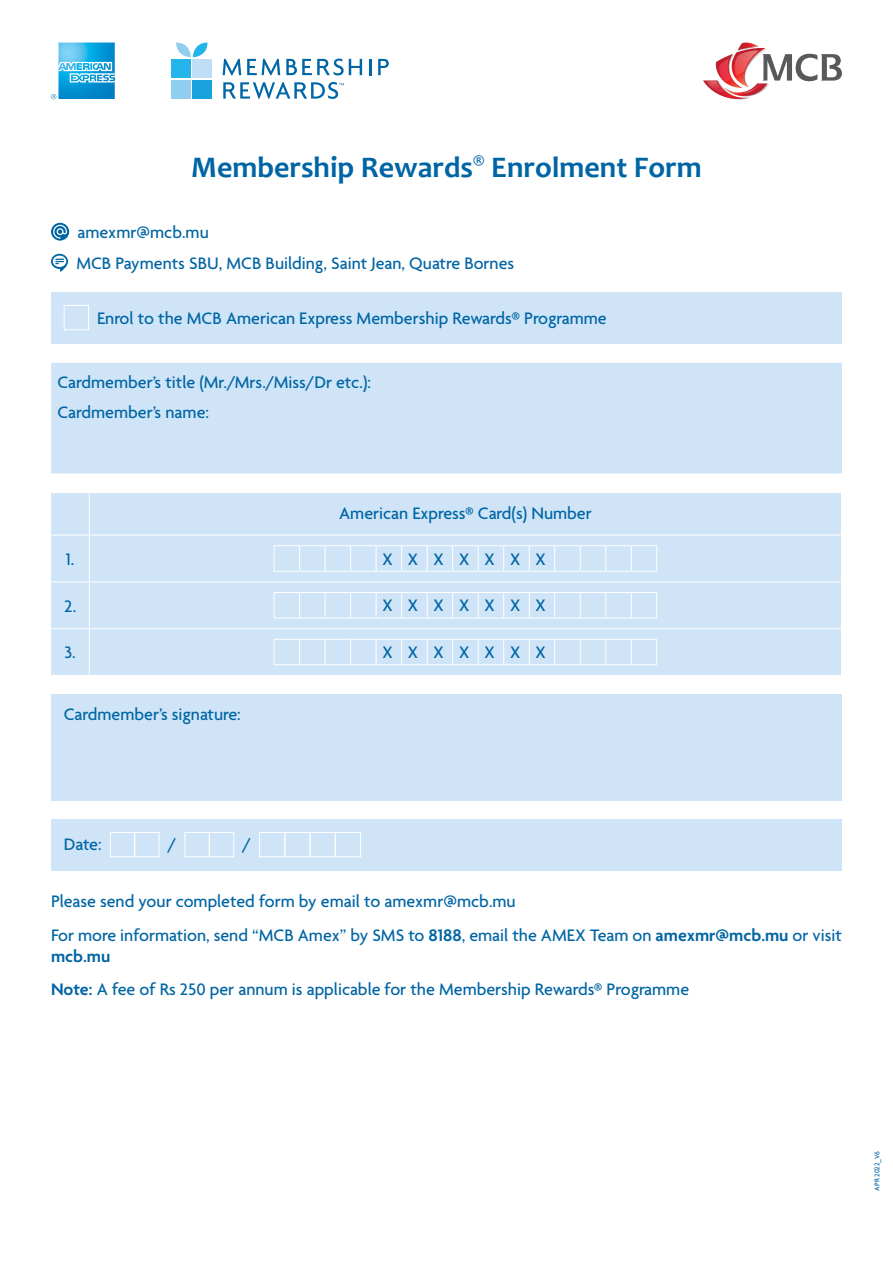
<style>
.page{position:relative;width:893px;height:1263px;background:#fff}
.page>*{position:absolute;margin:0;border:0;box-sizing:border-box;transform-origin:0 0}
.t1{font:700 30px "Candara";color:#0065a4}
.t2{font:500 18px/33.8px "Agenda";color:#0065a4}
.t3{font:500 18px "Agenda";letter-spacing:.815em;color:#0065a4}
.t4{font:500 7.5px "Agenda";color:#0065a4}
.s1{font-weight:600}
</style>
<div class="page">
<svg style="left:51px;top:223px;width:18px;height:18px"></svg>
<svg style="left:51px;top:254px;width:17px;height:18px"></svg>
<div style="left:51px;top:292px;width:791px;height:52px;background:#cfe5f7"></div>
<div style="left:64px;top:305px;width:25px;height:25px;border:1px solid #fff"></div>
<div style="left:51px;top:363px;width:791px;height:110px;background:#cfe5f7"></div>
<div style="left:51px;top:493px;width:790px;height:182px;background:#cfe5f7"></div>
<hr style="left:89px;top:493px;width:1px;height:42px;background:#fff">
<hr style="left:51px;top:535px;width:38px;height:1px;background:#fff">
<hr style="left:89px;top:535px;width:753px;height:1px;background:#fff">
<hr style="left:89px;top:535px;width:1px;height:46px;background:#fff">
<hr style="left:51px;top:581px;width:38px;height:1px;background:#fff">
<hr style="left:89px;top:581px;width:753px;height:1px;background:#fff">
<hr style="left:89px;top:582px;width:1px;height:46px;background:#fff">
<hr style="left:51px;top:628px;width:38px;height:1px;background:#fff">
<hr style="left:89px;top:628px;width:753px;height:1px;background:#fff">
<hr style="left:89px;top:629px;width:1px;height:46px;background:#fff">
<svg style="left:274px;top:545px;width:383px;height:27px"></svg>
<svg style="left:274px;top:592px;width:383px;height:27px"></svg>
<svg style="left:274px;top:639px;width:383px;height:26px"></svg>
<div style="left:51px;top:694px;width:791px;height:107px;background:#cfe5f7"></div>
<div style="left:51px;top:820px;width:791px;height:51px;background:#cfe5f7"></div>
<div style="left:110px;top:832px;width:25px;height:25px;border:1px solid #fff"></div>
<div style="left:134px;top:832px;width:25px;height:25px;border:1px solid #fff"></div>
<div style="left:185px;top:832px;width:25px;height:25px;border:1px solid #fff"></div>
<div style="left:209px;top:832px;width:25px;height:25px;border:1px solid #fff"></div>
<div style="left:285px;top:832px;width:25px;height:25px;border:1px solid #fff"></div>
<div style="left:259px;top:832px;width:26px;height:25px;border:1px solid #fff"></div>
<div style="left:310px;top:832px;width:26px;height:25px;border:1px solid #fff"></div>
<div style="left:335px;top:832px;width:26px;height:25px;border:1px solid #fff"></div>
<svg style="left:51px;top:43px;width:64px;height:56px"></svg>
<div style="left:172px;top:80px;width:19px;height:19px;background:#90cef0"></div>
<div style="left:172px;top:59px;width:19px;height:19px;background:#23b5e9"></div>
<div style="left:193px;top:80px;width:19px;height:19px;background:#19a3dd"></div>
<div style="left:193px;top:59px;width:19px;height:19px;background:#bfdef5"></div>
<svg style="left:176px;top:43px;width:32px;height:14px"></svg>
<svg style="left:223px;top:59px;width:18px;height:16px"></svg>
<svg style="left:247px;top:59px;width:33px;height:16px"></svg>
<svg style="left:369px;top:59px;width:2px;height:16px"></svg>
<svg style="left:378px;top:59px;width:11px;height:16px"></svg>
<svg style="left:286px;top:59px;width:76px;height:16px"></svg>
<svg style="left:223px;top:82px;width:121px;height:17px"></svg>
<svg style="left:703px;top:43px;width:139px;height:56px"></svg>
<h1 class="t1" style="left:191px;top:149px;width:512px">Membership Rewards<sup>®</sup> Enrolment Form</h1>
<p class="t2" style="left:76px;top:218px;width:439px;line-height:31.2px">amexmr@mcb.mu<br>MCB Payments SBU, MCB Building, Saint Jean, Quatre Bornes</p>
<p class="t2" style="left:97px;top:302px;width:511px">Enrol to the MCB American Express Membership Rewards® Programme</p>
<p class="t2" style="left:57px;top:368px;width:315px;line-height:30.8px">Cardmember’s title (Mr./Mrs./Miss/Dr etc.):<br>Cardmember’s name:</p>
<p class="t2" style="left:339px;top:498px;width:254px">American Express® Card(s) Number</p>
<p class="t2" style="left:66px;top:543px;width:10px">1.</p>
<p class="t3" style="left:382px;top:549px;width:165px">XXXXXXX</p>
<p class="t2" style="left:64px;top:590px;width:14px">2.</p>
<p class="t3" style="left:382px;top:596px;width:165px">XXXXXXX</p>
<p class="t2" style="left:64px;top:637px;width:13px">3.</p>
<p class="t3" style="left:382px;top:643px;width:165px">XXXXXXX</p>
<p class="t2" style="left:64px;top:699px;width:179px">Cardmember’s signature:</p>
<p class="t2" style="left:64px;top:828px;width:39px">Date:</p>
<p class="t2" style="left:168px;top:828px;width:10px">/</p>
<p class="t2" style="left:242px;top:828px;width:10px">/</p>
<p class="t2" style="left:51px;top:885px;width:792px">Please send your completed form by email to amexmr@mcb.mu<br>For more information, send “MCB Amex” by SMS to <span class="s1">8188</span>, email the AMEX Team on <span class="s1">amexmr@mcb.mu</span> or visit</p>
<p class="t2" style="left:51px;top:940px;width:640px"><span class="s1">mcb.mu<br>Note:</span> A fee of Rs 250 per annum is applicable for the Membership Rewards® Programme</p>
<p class="t4" style="left:873px;top:1191px;width:41px;rotate:-90deg">APR 2022_V6</p>
</div>
